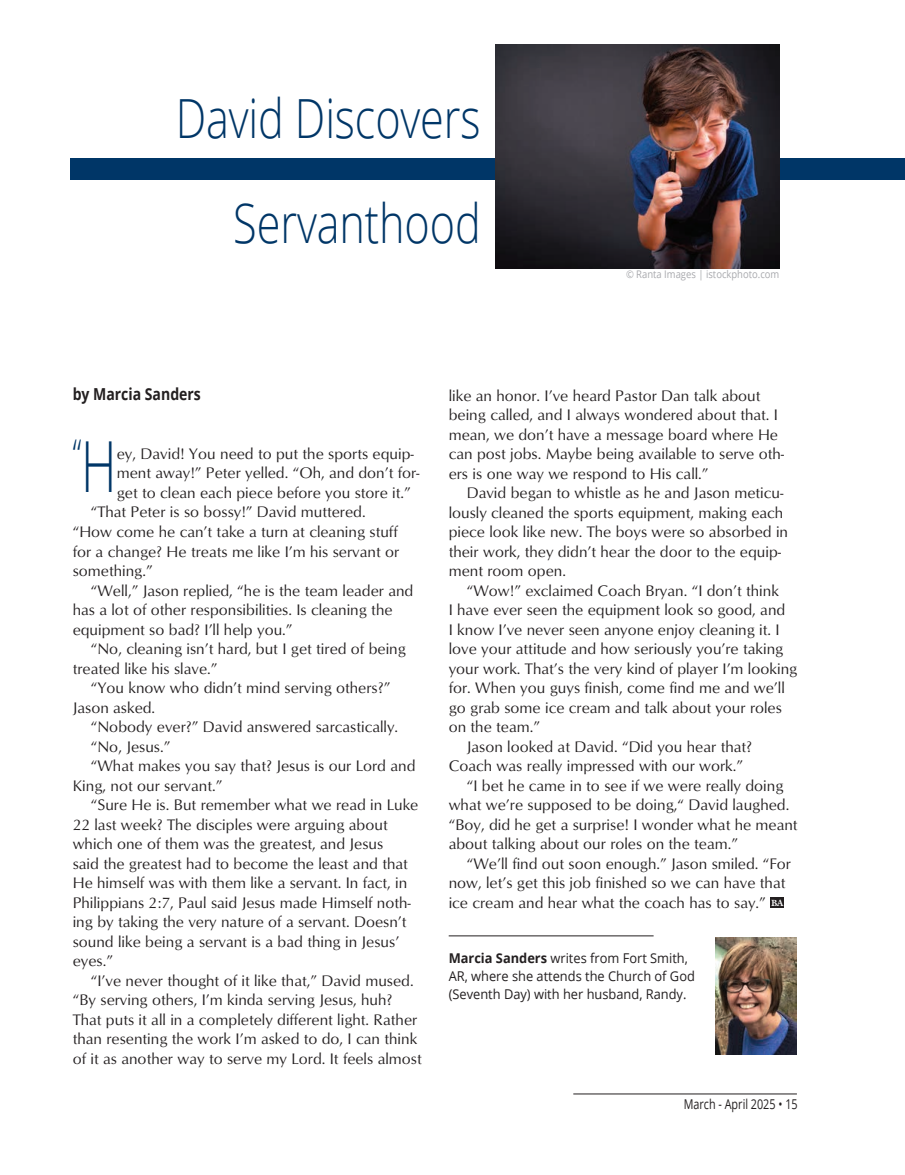
<style>
.page{position:relative;width:905px;height:1175px;background:#fff}
.page>*{position:absolute;margin:0;border:0;box-sizing:border-box;transform-origin:0 0}
.Article_-_Title_-_Open_Sans{font:300 54px/105px "Open Sans";letter-spacing:-.005em;color:#003667;text-align:right;scale:.8 1}
.Article_-_Main_text_10_5x13{font:300 41.1px "Open Sans";color:#003667;scale:.7 1}
.Article_-_Tagline{font:700 16.5px "Open Sans";color:#231f20;scale:.85 1}
.Article_-_Main_text_10_5x13-2{font:15.75px/19.5px "Optimum";color:#231f20}
.Article_-_Bio{font:13.5px/18px "Open Sans";color:#231f20;scale:.95 1}
.Article_-_Bio-2{font:13.5px "Open Sans";color:#231f20;scale:.8 1}
.t1{font:10.5px "Open Sans";color:#a8a9ad;scale:.9 1}
.t2{font:700 9px "Galliard Pro";color:#fff}
.s1{font-size:70.35px}
.s2{font-weight:700}
</style>
<div class="page">
<hr style="left:573px;top:1093px;width:223px;height:1px;background:#231f20">
<div style="left:70px;top:158px;width:834px;height:21px;background:#003667"></div>
<hr style="left:448px;top:935px;width:205px;height:1px;background:#231f20">
<div style="left:770px;top:897px;width:14px;height:10px;background:#231f20"></div>
<img style="left:495px;top:45px;width:284px;height:224px">
<img style="left:715px;top:937px;width:81px;height:117px">
<p class="Article_-_Title_-_Open_Sans" style="left:176px;top:65px;width:383px">David Discovers<br>Servanthood</p>
<p class="t1" style="left:626px;top:267px;width:172px">© Ranta Images | istockphoto.com</p>
<p class="Article_-_Tagline" style="left:73px;top:383px;width:152px">by Marcia Sanders</p>
<p class="Article_-_Main_text_10_5x13" style="left:73px;top:425px;width:64px">“<span class="s1">H</span></p>
<p class="Article_-_Main_text_10_5x13-2" style="left:117px;top:443px;width:304px">ey, David! You need to put the sports equip&shy;ment away!” Peter yelled. “Oh, and don’t for&shy;get to clean each piece before you store it.”</p>
<p class="Article_-_Main_text_10_5x13-2" style="left:73px;top:502px;width:328px;text-indent:18px">“That Peter is so bossy!” David muttered. “How come he can’t take a turn at cleaning stuff for a change? He treats me like I’m his servant or something.”</p>
<p class="Article_-_Main_text_10_5x13-2" style="left:73px;top:580px;width:342px;text-indent:18px">“Well,” Jason replied, “he is the team leader and has a lot of other responsibilities. Is cleaning the equipment so bad? I’ll help you.”</p>
<p class="Article_-_Main_text_10_5x13-2" style="left:73px;top:638px;width:335px;text-indent:18px">“No, cleaning isn’t hard, but I get tired of being treated like his slave.”</p>
<p class="Article_-_Main_text_10_5x13-2" style="left:73px;top:677px;width:319px;text-indent:18px">“You know who didn’t mind serving others?”<br>Jason asked.</p>
<p class="Article_-_Main_text_10_5x13-2" style="left:91px;top:716px;width:309px">“Nobody ever?” David answered sarcastically.</p>
<p class="Article_-_Main_text_10_5x13-2" style="left:91px;top:736px;width:81px">“No, Jesus.”</p>
<p class="Article_-_Main_text_10_5x13-2" style="left:73px;top:755px;width:344px;text-indent:18px">“What makes you say that? Jesus is our Lord and<br>King, not our servant.”</p>
<p class="Article_-_Main_text_10_5x13-2" style="left:73px;top:794px;width:347px;text-indent:18px">“Sure He is. But remember what we read in Luke 22 last week? The disciples were arguing about which one of them was the greatest, and Jesus<br>said the greatest had to become the least and that He himself was with them like a servant. In fact, in Philippians 2:7, Paul said Jesus made Himself noth&shy;ing by taking the very nature of a servant. Doesn’t sound like being a servant is a bad thing in Jesus’ eyes.”</p>
<p class="Article_-_Main_text_10_5x13-2" style="left:73px;top:970px;width:350px;text-indent:18px">“I’ve never thought of it like that,” David mused. “By serving others, I’m kinda serving Jesus, huh?<br>That puts it all in a completely different light. Rather than resenting the work I’m asked to do, I can think of it as another way to serve my Lord. It feels almost</p>
<p class="Article_-_Main_text_10_5x13-2" style="left:448px;top:385px;width:337px">like an honor. I’ve heard Pastor Dan talk about being called, and I always wondered about that. I mean, we don’t have a message board where He can post jobs. Maybe being available to serve oth&shy;ers is one way we respond to His call.”</p>
<p class="Article_-_Main_text_10_5x13-2" style="left:448px;top:482px;width:341px;text-indent:18px">David began to whistle as he and Jason meticu&shy;lously cleaned the sports equipment, making each piece look like new. The boys were so absorbed in their work, they didn’t hear the door to the equip&shy;ment room open.</p>
<p class="Article_-_Main_text_10_5x13-2" style="left:448px;top:580px;width:350px;text-indent:18px">“Wow!” exclaimed Coach Bryan. “I don’t think<br>I have ever seen the equipment look so good, and<br>I know I’ve never seen anyone enjoy cleaning it. I love your attitude and how seriously you’re taking your work. That’s the very kind of player I’m looking for. When you guys finish, come find me and we’ll go grab some ice cream and talk about your roles on the team.”</p>
<p class="Article_-_Main_text_10_5x13-2" style="left:448px;top:736px;width:305px;text-indent:18px">Jason looked at David. “Did you hear that?<br>Coach was really impressed with our work.”</p>
<p class="Article_-_Main_text_10_5x13-2" style="left:448px;top:775px;width:350px;text-indent:18px">“I bet he came in to see if we were really doing what we’re supposed to be doing,“ David laughed. “Boy, did he get a surprise! I wonder what he meant about talking about our roles on the team.”</p>
<p class="Article_-_Main_text_10_5x13-2" style="left:448px;top:853px;width:344px;text-indent:18px">“We’ll find out soon enough.” Jason smiled. “For now, let’s get this job finished so we can have that ice cream and hear what the coach has to say.”</p>
<p class="t2" style="left:771px;top:896px;width:14px">BA</p>
<p class="Article_-_Bio" style="left:448px;top:949px;width:261px"><span class="s2">Marcia Sanders</span> writes from Fort Smith,<br>AR, where she attends the Church of God (Seventh Day) with her husband, Randy.</p>
<p class="Article_-_Bio-2" style="left:683px;top:1094px;width:144px">March - April 2025 • 15</p>
</div>
